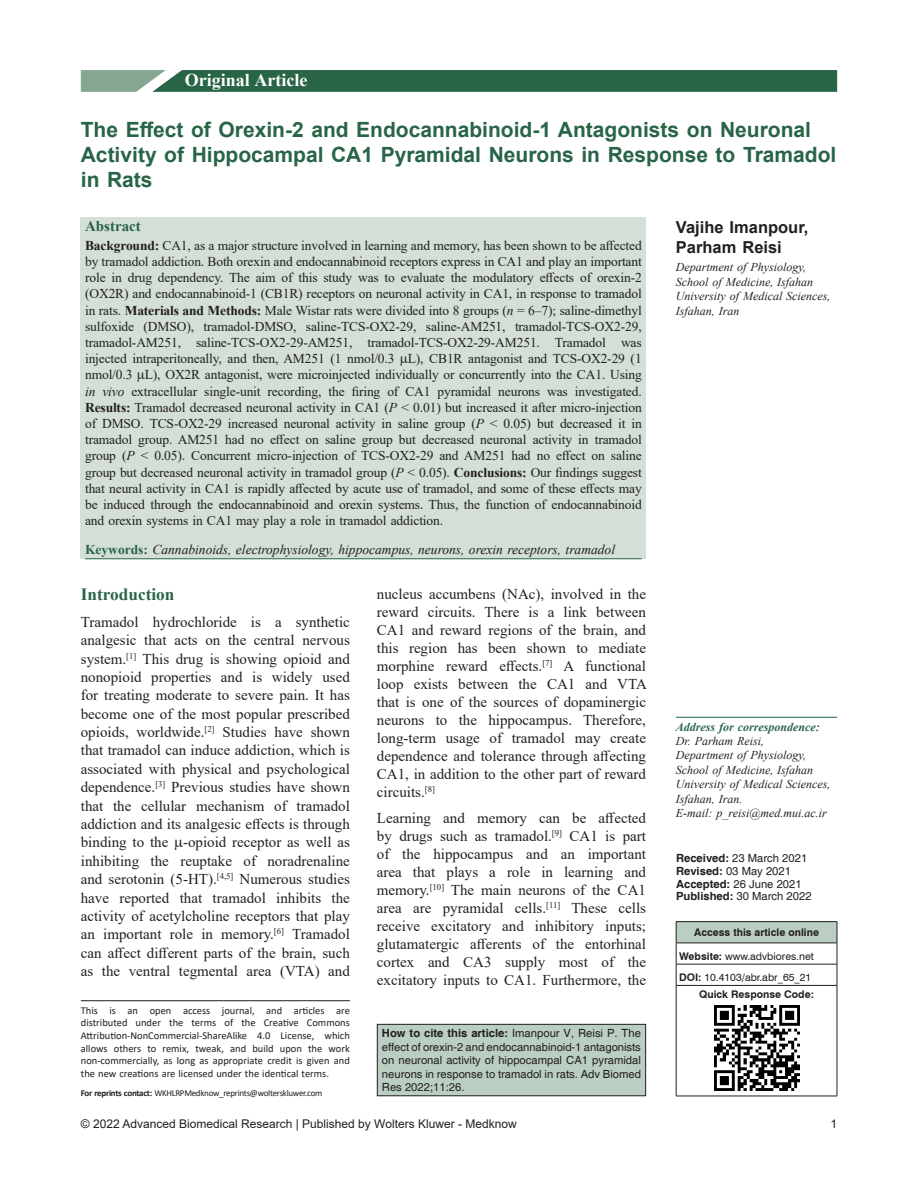
<style>
.page{position:relative;width:918px;height:1188px;background:#fff}
.page>*{position:absolute;margin:0;border:0;box-sizing:border-box;transform-origin:0 0}
.AT{font:700 21px/25.2px "Arial";color:#286446}
.AH{font:700 18px "Times New Roman";color:#fff}
.t1{font:700 17.25px "Times New Roman";color:#286446}
.AU{font:700 16.5px/19.5px "Arial";color:#231f20}
.TX{font:15px/18px "Times New Roman";color:#231f20;text-align:justify}
.ABSH{font:700 15px "Times New Roman";color:#286446}
.ABS{font:13.5px/16.2px "Times New Roman";letter-spacing:-.01em;color:#231f20;text-align:justify}
.KWD{font:italic 13.5px "Times New Roman";color:#231f20}
.ADD{font:italic 12px/14.4px "Times New Roman";color:#231f20}
.AFF{font:italic 12px/14.4px "Times New Roman";color:#231f20}
.t2{font:12px "Arial";color:#231f20}
.HTC{font:11.25px/13.5px "Helvetica";color:#231f20;text-align:justify}
.HIS{font:11.25px "Helvetica";color:#231f20}
.OS{font:10.5px/12.6px "Calibri";color:#211d1e;text-align:justify}
.Website{font:10.5px "Swiss 721 BT";color:#231f20}
.DOI{font:10.5px "Swiss 721 BT";color:#231f20}
.ATAO{font:700 10.5px "Swiss 721 BT";color:#231f20}
.QRC{font:700 10.5px "Swiss 721 BT";color:#231f20}
.OS-2{font:9px "Calibri";letter-spacing:-.03em;color:#211d1e}
.s1{font-weight:700}
.s2{font-style:italic}
.s3{font-weight:700;font-style:normal;color:#286446}
.s4{font-weight:700;color:#286446}
</style>
<div class="page">
<hr style="left:676px;top:717px;width:161px;height:1px;background:#286446">
<div style="left:81px;top:217px;width:565px;height:341px;background:#d3dfd7"></div>
<hr style="left:85px;top:558px;width:557px;height:1px;background:#286446">
<svg style="left:81px;top:70px;width:756px;height:22px;background:#376e52"></svg>
<div style="left:377px;top:1024px;width:269px;height:72px;background:#bacec1"></div>
<div style="left:377px;top:1024px;width:269px;height:72px;border:1px solid #231f20"></div>
<div style="left:676px;top:922px;width:161px;height:21px;background:#bacec1"></div>
<hr style="left:676px;top:943px;width:161px;height:1px;background:#231f20">
<hr style="left:676px;top:964px;width:161px;height:1px;background:#231f20">
<hr style="left:676px;top:985px;width:161px;height:1px;background:#231f20">
<hr style="left:676px;top:921px;width:161px;height:1px;background:#231f20">
<svg style="left:676px;top:922px;width:1px;height:63px"></svg>
<svg style="left:837px;top:922px;width:1px;height:63px"></svg>
<hr style="left:676px;top:986px;width:1px;height:110px;background:#231f20">
<hr style="left:837px;top:986px;width:1px;height:110px;background:#231f20">
<hr style="left:676px;top:1096px;width:161px;height:1px;background:#231f20">
<img style="left:714px;top:1005px;width:85px;height:85px">
<hr style="left:81px;top:1000px;width:269px;height:1px;background:#231f20">
<p class="AH" style="left:185px;top:67px;width:124px">Original Article</p>
<p class="AT" style="left:81px;top:117px;width:757px">The Effect of Orexin‑2 and Endocannabinoid‑1 Antagonists on Neuronal<br>Activity of Hippocampal CA1 Pyramidal Neurons in Response to Tramadol in Rats</p>
<p class="ABSH" style="left:85px;top:216px;width:57px">Abstract</p>
<p class="ABS" style="left:85px;top:237px;width:558px"><span class="s1">Background:</span> CA1, as a major structure involved in learning and memory, has been shown to be affected by tramadol addiction. Both orexin and endocannabinoid receptors express in CA1 and play an important role in drug dependency. The aim of this study was to evaluate the modulatory effects of orexin‑2 (OX2R) and endocannabinoid‑1 (CB1R) receptors on neuronal activity in CA1, in response to tramadol in rats. <span class="s1">Materials and Methods:</span> Male Wistar rats were divided into 8 groups (<span class="s2">n</span> = 6–7); saline‑dimethyl sulfoxide (DMSO), tramadol‑DMSO, saline‑TCS‑OX2‑29, saline‑AM251, tramadol‑TCS‑OX2‑29, tramadol‑AM251, saline‑TCS‑OX2‑29‑AM251, tramadol‑TCS‑OX2‑29‑AM251. Tramadol was injected intraperitoneally, and then, AM251 (1 nmol/0.3 L), CB1R antagonist and TCS‑OX2‑29 (1 nmol/0.3 L), OX2R antagonist, were microinjected individually or concurrently into the CA1. Using <span class="s2">in vivo</span> extracellular single‑unit recording, the firing of CA1 pyramidal neurons was investigated.<br><span class="s1">Results:</span> Tramadol decreased neuronal activity in CA1 (<span class="s2">P</span> &lt; 0.01) but increased it after micro‑injection of DMSO. TCS‑OX2‑29 increased neuronal activity in saline group (<span class="s2">P</span> &lt; 0.05) but decreased it in tramadol group. AM251 had no effect on saline group but decreased neuronal activity in tramadol group (<span class="s2">P</span> &lt; 0.05). Concurrent micro‑injection of TCS‑OX2‑29 and AM251 had no effect on saline group but decreased neuronal activity in tramadol group (<span class="s2">P</span> &lt; 0.05). <span class="s1">Conclusions:</span> Our findings suggest that neural activity in CA1 is rapidly affected by acute use of tramadol, and some of these effects may be induced through the endocannabinoid and orexin systems. Thus, the function of endocannabinoid and orexin systems in CA1 may play a role in tramadol addiction.</p>
<p class="KWD" style="left:85px;top:540px;width:532px"><span class="s3">Keywords:</span> Cannabinoids, electrophysiology, hippocampus, neurons, orexin receptors, tramadol</p>
<h1 class="t1" style="left:81px;top:582px;width:95px">Introduction</h1>
<p class="TX" style="left:81px;top:612px;width:271px;line-height:18.5px">Tramadol hydrochloride is a synthetic analgesic that acts on the central nervous system.<sup>[1]</sup> This drug is showing opioid and nonopioid properties and is widely used for treating moderate to severe pain. It has become one of the most popular prescribed opioids, worldwide.<sup>[2]</sup> Studies have shown that tramadol can induce addiction, which is associated with physical and psychological dependence.<sup>[3]</sup> Previous studies have shown that the cellular mechanism of tramadol addiction and its analgesic effects is through binding to the ‑opioid receptor as well as inhibiting the reuptake of noradrenaline and serotonin (5‑HT).<sup>[4,5]</sup> Numerous studies have reported that tramadol inhibits the activity of acetylcholine receptors that play an important role in memory.<sup>[6]</sup> Tramadol can affect different parts of the brain, such as the ventral tegmental area (VTA) and</p>
<p class="OS" style="left:81px;top:1004px;width:271px">This is an open access journal, and articles are distributed under the terms of the Creative Commons Attribution‑NonCommercial‑ShareAlike 4.0 License, which allows others to remix, tweak, and build upon the work non‑commercially, as long as appropriate credit is given and the new creations are licensed under the identical terms.</p>
<p class="OS-2" style="left:81px;top:1087px;width:243px"><span class="s1">For reprints contact:</span> WKHLRPMedknow_reprints@wolterskluwer.com</p>
<p class="TX" style="left:377px;top:584px;width:271px">nucleus accumbens (NAc), involved in the reward circuits. There is a link between CA1 and reward regions of the brain, and this region has been shown to mediate morphine reward effects.<sup>[7]</sup> A functional loop exists between the CA1 and VTA that is one of the sources of dopaminergic neurons to the hippocampus. Therefore, long‑term usage of tramadol may create dependence and tolerance through affecting CA1, in addition to the other part of reward circuits.<sup>[8]</sup></p>
<p class="TX" style="left:377px;top:809px;width:271px">Learning and memory can be affected by drugs such as tramadol.<sup>[9]</sup> CA1 is part of the hippocampus and an important area that plays a role in learning and memory.<sup>[10]</sup> The main neurons of the CA1 area are pyramidal cells.<sup>[11]</sup> These cells receive excitatory and inhibitory inputs; glutamatergic afferents of the entorhinal cortex and CA3 supply most of the excitatory inputs to CA1. Furthermore, the</p>
<p class="HTC" style="left:382px;top:1027px;width:261px"><span class="s1">How to cite this article:</span> Imanpour V, Reisi P. The effect of orexin-2 and endocannabinoid-1 antagonists on neuronal activity of hippocampal CA1 pyramidal neurons in response to tramadol in rats. Adv Biomed Res 2022;11:26.</p>
<p class="AU" style="left:676px;top:218px;width:134px">Vajihe Imanpour,<br>Parham Reisi</p>
<p class="AFF" style="left:676px;top:260px;width:156px">Department of Physiology,<br>School of Medicine, Isfahan<br>University of Medical Sciences,<br>Isfahan, Iran</p>
<p class="ADD" style="left:676px;top:719px;width:156px"><span class="s4">Address for correspondence:<br></span>Dr. Parham Reisi,<br>Department of Physiology,<br>School of Medicine, Isfahan<br>University of Medical Sciences,<br>Isfahan, Iran.<br>E‑mail: p_reisi@med.mui.ac.ir</p>
<p class="HIS" style="left:676px;top:852px;width:133px"><span class="s1">Received:</span> 23 March 2021</p>
<p class="HIS" style="left:676px;top:865px;width:117px"><span class="s1">Revised:</span> 03 May 2021</p>
<p class="HIS" style="left:676px;top:877px;width:127px"><span class="s1">Accepted:</span> 26 June 2021</p>
<p class="HIS" style="left:676px;top:890px;width:137px"><span class="s1">Published:</span> 30 March 2022</p>
<p class="ATAO" style="left:694px;top:925px;width:126px">Access this article online</p>
<p class="Website" style="left:679px;top:949px;width:136px"><span class="s1">Website:</span> www.advbiores.net</p>
<p class="DOI" style="left:679px;top:970px;width:134px"><span class="s1">DOI:</span> 10.4103/abr.abr_65_21</p>
<p class="QRC" style="left:699px;top:987px;width:116px">Quick Response Code:</p>
<p class="t2" style="left:81px;top:1116px;width:437px">© 2022 Advanced Biomedical Research | Published by Wolters Kluwer - Medknow</p>
<p class="t2" style="left:830px;top:1116px;width:8px">1</p>
</div>
